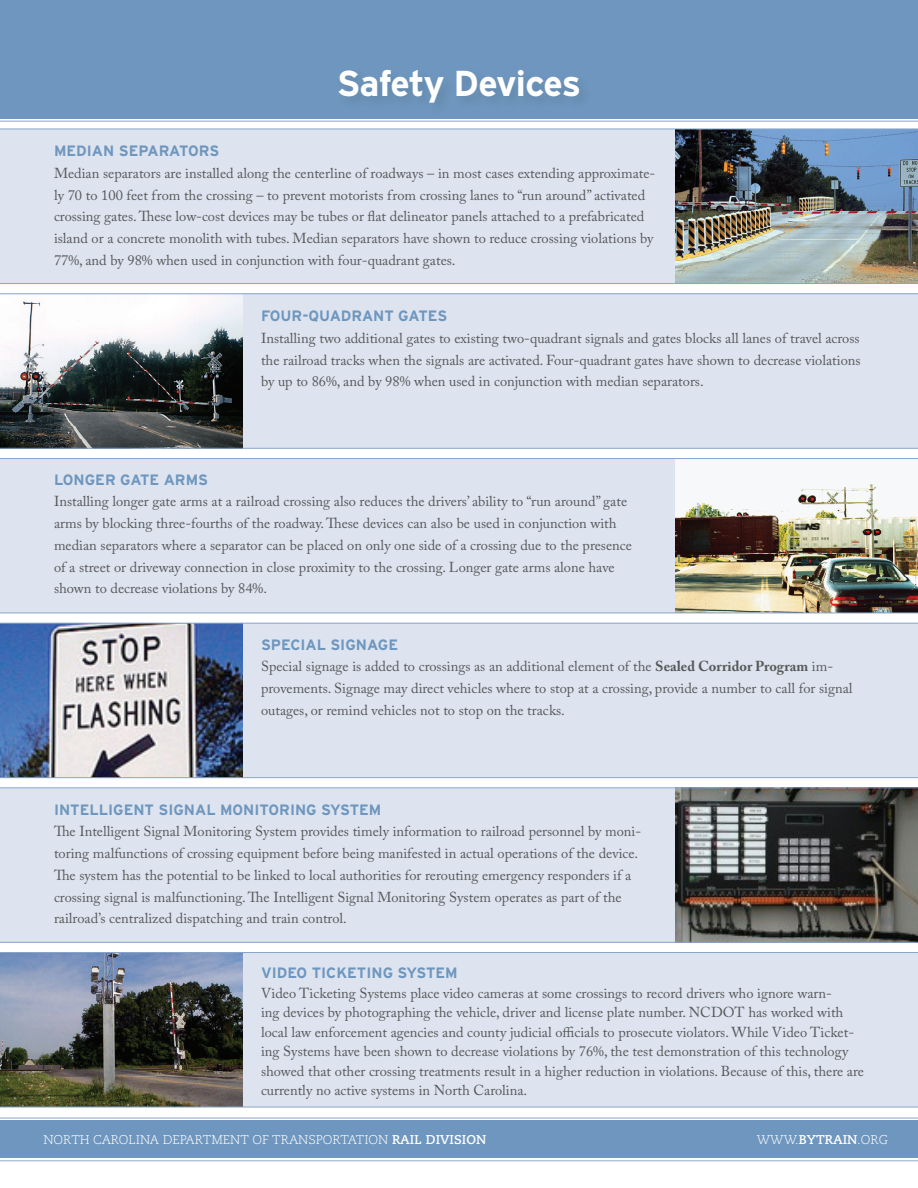
<style>
.page{position:relative;width:918px;height:1188px;background:#fff}
.page>*{position:absolute;margin:0;border:0;box-sizing:border-box;transform-origin:0 0}
.t1{font:700 36px "Interstate";letter-spacing:-.03em;color:#fff}
.t2{font:700 15px "Interstate";color:#6e96be}
.t3{font:14.4px/21.8px "Adobe Caslon Pro";color:#57585a}
.t4{font:300 12.75px "Caecilia LT Std";color:#fff}
.s1{font-weight:700}
</style>
<div class="page">
<div style="left:0;top:1121px;width:918px;height:37px;background:#6e96be"></div>
<hr style="left:0;top:1117px;width:918px;height:2px;background:#b0c2db">
<hr style="left:0;top:1160px;width:918px;height:1px;background:#b0c2db">
<div style="left:0;top:0;width:918px;height:119px;background:#6e96be"></div>
<hr style="left:0;top:120px;width:918px;height:2px;background:#b0c2db">
<div style="left:0;top:952px;width:918px;height:155px;background:#dde4ef"></div>
<div style="left:0;top:788px;width:918px;height:154px;background:#dde4ef"></div>
<div style="left:0;top:623px;width:918px;height:155px;background:#dde4ef"></div>
<div style="left:0;top:458px;width:918px;height:155px;background:#dde4ef"></div>
<div style="left:0;top:294px;width:918px;height:154px;background:#dde4ef"></div>
<div style="left:0;top:129px;width:918px;height:155px;background:#dde4ef"></div>
<img style="left:675px;top:130px;width:243px;height:153px">
<img style="left:0;top:294px;width:243px;height:154px">
<img style="left:675px;top:459px;width:243px;height:154px">
<img style="left:0;top:624px;width:243px;height:153px">
<img style="left:675px;top:788px;width:243px;height:154px">
<img style="left:0;top:953px;width:243px;height:154px">
<hr style="left:0;top:129px;width:918px;height:1px;background:#87a6ca">
<hr style="left:0;top:283px;width:918px;height:1px;background:#87a6ca">
<hr style="left:0;top:293px;width:918px;height:1px;background:#87a6ca">
<hr style="left:0;top:448px;width:918px;height:1px;background:#87a6ca">
<hr style="left:0;top:458px;width:918px;height:1px;background:#87a6ca">
<hr style="left:0;top:613px;width:918px;height:1px;background:#87a6ca">
<hr style="left:0;top:623px;width:918px;height:1px;background:#87a6ca">
<hr style="left:0;top:777px;width:918px;height:1px;background:#87a6ca">
<hr style="left:0;top:787px;width:918px;height:1px;background:#87a6ca">
<hr style="left:0;top:942px;width:918px;height:1px;background:#87a6ca">
<hr style="left:0;top:952px;width:918px;height:1px;background:#87a6ca">
<hr style="left:0;top:1107px;width:918px;height:1px;background:#87a6ca">
<h1 class="t1" style="left:337px;top:64px;width:246px">SAFETY DEVICES</h1>
<p class="t2" style="left:54px;top:142px;width:86px">MEDIAN SEPARATORS</p>
<p class="t3" style="left:54px;top:162px;width:603px">Median separators are installed along the centerline of roadways – in most cases extending approximate&shy;ly 70 to 100 feet from the crossing – to prevent motorists from crossing lanes to “run around” activated crossing gates. These low-cost devices may be tubes or flat delineator panels attached to a prefabricated island or a concrete monolith with tubes. Median separators have shown to reduce crossing violations by 77%, and by 98% when used in conjunction with four-quadrant gates.</p>
<p class="t2" style="left:261px;top:307px;width:21px">FOUR</p>
<p class="t2" style="left:302px;top:307px;width:29px">-QUADRANT</p>
<p class="t2" style="left:398px;top:307px;width:21px">GATES</p>
<p class="t3" style="left:261px;top:327px;width:601px;text-align:justify">Installing two additional gates to existing two-quadrant signals and gates blocks all lanes of travel across the railroad tracks when the signals are activated. Four-quadrant gates have shown to decrease violations by up to 86%, and by 98% when used in conjunction with median separators.</p>
<p class="t2" style="left:54px;top:471px;width:21px">LONGER</p>
<p class="t2" style="left:120px;top:471px;width:21px">GATE</p>
<p class="t2" style="left:164px;top:471px;width:23px">ARMS</p>
<p class="t3" style="left:54px;top:491px;width:579px">Installing longer gate arms at a railroad crossing also reduces the drivers’ ability to “run around” gate arms by blocking three-fourths of the roadway. These devices can also be used in conjunction with median separators where a separator can be placed on only one side of a crossing due to the presence of a street or driveway connection in close proximity to the crossing. Longer gate arms alone have shown to decrease violations by 84%.</p>
<p class="t2" style="left:261px;top:636px;width:21px">SPEC</p>
<p class="t2" style="left:300px;top:636px;width:57px">IAL SIGNAGE</p>
<p class="t3" style="left:261px;top:656px;width:593px">Special signage is added to crossings as an additional element of the <span class="s1">Sealed Corridor Program</span> im&shy;provements. Signage may direct vehicles where to stop at a crossing, provide a number to call for signal outages, or remind vehicles not to stop on the tracks.</p>
<p class="t2" style="left:54px;top:801px;width:10px">INTELL</p>
<p class="t2" style="left:108px;top:801px;width:16px">IGENT</p>
<p class="t2" style="left:158px;top:801px;width:27px">SIGNAL</p>
<p class="t2" style="left:220px;top:801px;width:51px">MON ITOR</p>
<p class="t2" style="left:290px;top:801px;width:61px">ING SYSTEM</p>
<p class="t3" style="left:54px;top:821px;width:589px">The Intelligent Signal Monitoring System provides timely information to railroad personnel by moni&shy;toring malfunctions of crossing equipment before being manifested in actual operations of the device.<br>The system has the potential to be linked to local authorities for rerouting emergency responders if a crossing signal is malfunctioning. The Intelligent Signal Monitoring System operates as part of the railroad’s centralized dispatching and train control.</p>
<p class="t2" style="left:261px;top:964px;width:27px">VIDEO</p>
<p class="t2" style="left:312px;top:964px;width:116px">TICKETING SYSTEM</p>
<p class="t3" style="left:261px;top:983px;width:605px;line-height:19.5px">Video Ticketing Systems place video cameras at some crossings to record drivers who ignore warn-<br>ing devices by photographing the vehicle, driver and license plate number. NCDOT has worked with local law enforcement agencies and county judicial officials to prosecute violators. While Video Ticket&shy;ing Systems have been shown to decrease violations by 76%, the test demonstration of this technology showed that other crossing treatments result in a higher reduction in violations. Because of this, there are currently no active systems in North Carolina.</p>
<p class="t4" style="left:44px;top:1132px;width:444px">NORTH CAROLINA DEPARTMENT OF TRANSPORTATION <span class="s1">RAIL DIVISION</span></p>
<p class="t4" style="left:757px;top:1132px;width:133px">WWW.<span class="s1">BYTRAIN</span>.ORG</p>
</div>
